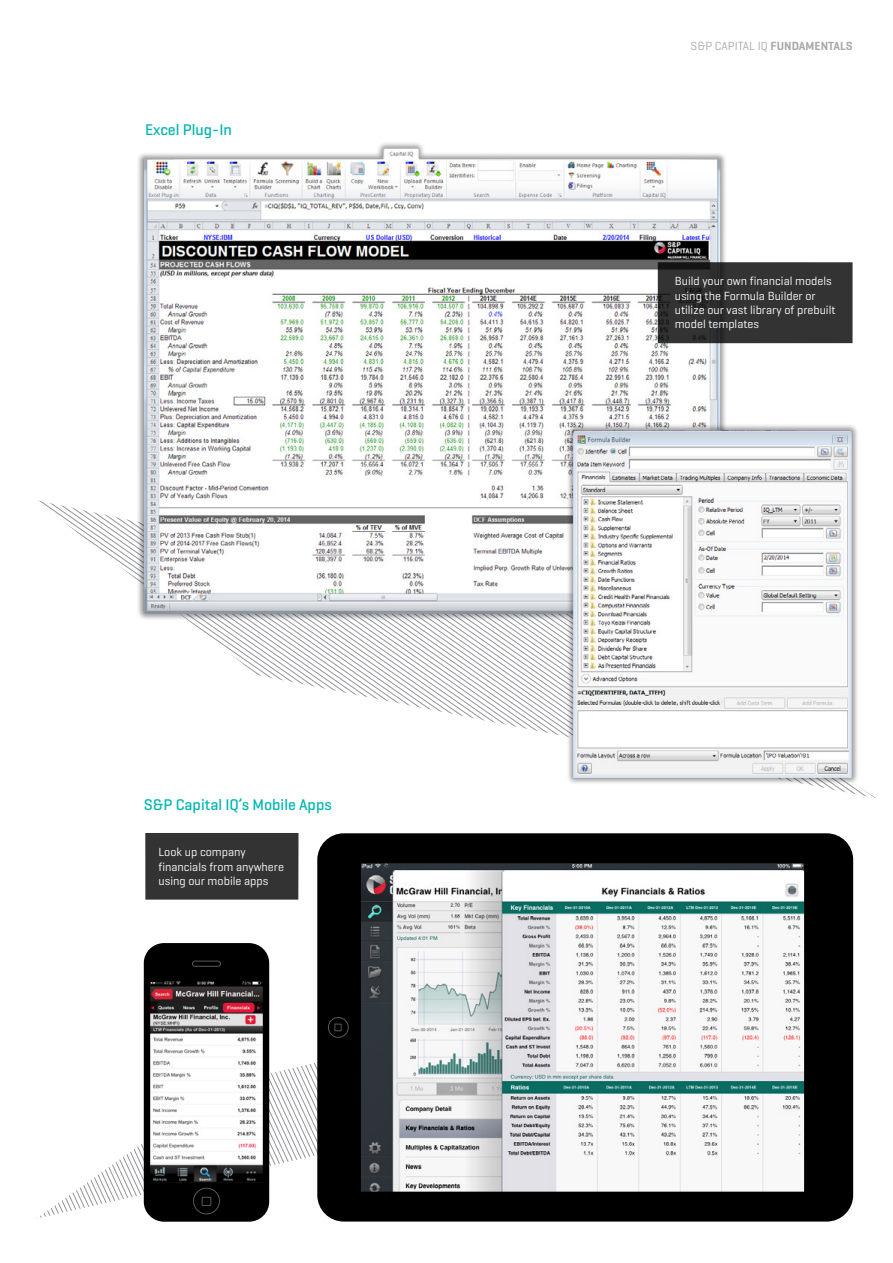
<style>
.page{position:relative;width:893px;height:1263px;background:#fff}
.page>*{position:absolute;margin:0;border:0;box-sizing:border-box;transform-origin:0 0}
.t1{font:500 15.75px "Geogrotesque";color:#00b5af}
.t2{font:12px/14.4px "Geogrotesque";color:#fff}
.t3{font:12px "Geogrotesque";color:#a7a9ac}
.s1{font-weight:600}
</style>
<div class="page">
<svg style="left:38px;top:500px;width:838px;height:298px"></svg>
<svg style="left:38px;top:709px;width:498px;height:89px"></svg>
<svg style="left:36px;top:1063px;width:281px;height:156px"></svg>
<div style="left:136px;top:141px;width:591px;height:480px;background:#000;opacity:.4"></div>
<img style="left:144px;top:149px;width:576px;height:465px">
<div style="left:566px;top:423px;width:293px;height:362px;background:#000;opacity:.4"></div>
<img style="left:573px;top:430px;width:279px;height:348px">
<div style="left:658px;top:262px;width:194px;height:81px;background:#333"></div>
<div style="left:142px;top:972px;width:128px;height:217px;background:#000;opacity:.4"></div>
<svg style="left:144px;top:943px;width:125px;height:279px"></svg>
<svg style="left:317px;top:833px;width:536px;height:388px"></svg>
<svg style="left:328px;top:1017px;width:21px;height:21px"></svg>
<div style="left:145px;top:833px;width:154px;height:67px;background:#333"></div>
<h1 class="t1" style="left:145px;top:120px;width:88px">Excel Plug-In</h1>
<h1 class="t1" style="left:144px;top:795px;width:189px">S&amp;P Capital IQ’s Mobile Apps</h1>
<p class="t2" style="left:158px;top:844px;width:127px">Look up company financials from anywhere using our mobile apps</p>
<p class="t3" style="left:691px;top:38px;width:163px">S&amp;P CAPITAL IQ <span class="s1">FUNDAMENTALS</span></p>
<p class="t2" style="left:675px;top:274px;width:162px">Build your own financial models using the Formula Builder or utilize our vast library of prebuilt model templates</p>
</div>
